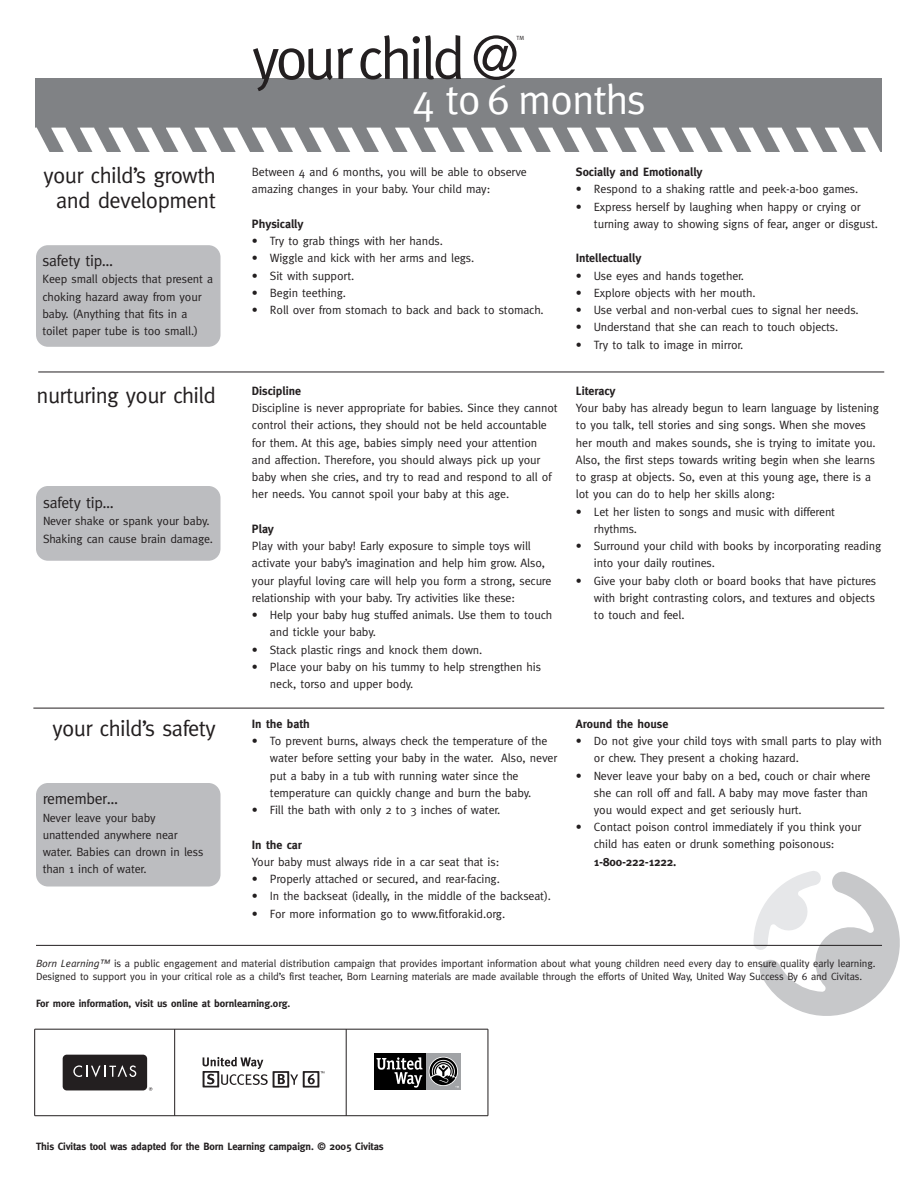
<style>
.page{position:relative;width:918px;height:1188px;background:#fff}
.page>*{position:absolute;margin:0;border:0;box-sizing:border-box;transform-origin:0 0}
.t1{font:60px "Meta";letter-spacing:-.055em;color:#231f20}
.t2{font:42px "Meta";letter-spacing:-.025em;color:#fff}
.t3{font:22.5px/25.5px "Meta";letter-spacing:-.025em;color:#231f20;text-align:center}
.t4{font:15.75px "Meta";letter-spacing:-.02em;color:#231f20}
.t5{font:12px/17.2px "Meta";letter-spacing:-.01em;color:#231f20}
.t6{font:700 12px "Meta";color:#231f20}
.t7{font:10.5px/13.5px "Meta";letter-spacing:-.01em;color:#231f20}
.t8{font:700 10.5px "Meta";letter-spacing:-.01em;color:#231f20}
.t9{font:6px "Meta";color:#231f20}
.s1{font-style:italic}
</style>
<div class="page">
<hr style="left:33px;top:708px;width:851px;height:1px;background:#231f20">
<hr style="left:38px;top:372px;width:846px;height:1px;background:#231f20">
<img style="left:36px;top:78px;width:846px;height:74px">
<div style="left:36px;top:245px;width:184px;height:102px;background:#bcbdc0;border-radius:12px"></div>
<div style="left:36px;top:486px;width:184px;height:75px;background:#bcbdc0;border-radius:12px"></div>
<div style="left:36px;top:783px;width:184px;height:104px;background:#bcbdc0;border-radius:12px"></div>
<svg style="left:753px;top:871px;width:147px;height:145px"></svg>
<hr style="left:36px;top:945px;width:846px;height:1px;background:#231f20">
<div style="left:426px;top:1053px;width:35px;height:37px;background:#a1a3a6"></div>
<div style="left:374px;top:1053px;width:52px;height:37px;background:#000"></div>
<svg style="left:430px;top:1058px;width:29px;height:30px"></svg>
<svg style="left:376px;top:1057px;width:47px;height:31px"></svg>
<div style="left:63px;top:1055px;width:84px;height:35px;background:#231f20;border-radius:4px"></div>
<svg style="left:149px;top:1087px;width:3px;height:4px"></svg>
<svg style="left:73px;top:1065px;width:63px;height:12px"></svg>
<svg style="left:203px;top:1057px;width:121px;height:31px"></svg>
<hr style="left:35px;top:1029px;width:453px;height:1px;background:#231f20">
<hr style="left:35px;top:1115px;width:453px;height:1px;background:#231f20">
<hr style="left:34px;top:1029px;width:1px;height:87px;background:#231f20">
<hr style="left:174px;top:1029px;width:1px;height:87px;background:#231f20">
<hr style="left:346px;top:1029px;width:1px;height:87px;background:#231f20">
<hr style="left:488px;top:1029px;width:1px;height:87px;background:#231f20">
<h1 class="t1" style="left:252px;top:37px;width:269px">yourchild@</h1>
<p class="t9" style="left:517px;top:36px;width:9px">TM</p>
<h2 class="t2" style="left:412px;top:84px;width:235px">4 to 6 months</h2>
<h3 class="t3" style="left:43px;top:165px;width:174px">your child’s growth and development</h3>
<p class="t5" style="left:252px;top:165px;width:276px">Between 4 and 6 months, you will be able to observe amazing changes in your baby. Your child may:</p>
<p class="t6" style="left:252px;top:219px;width:53px">Physically</p>
<p class="t5" style="left:252px;top:234px;width:193px">• Try to grab things with her hands.</p>
<p class="t5" style="left:252px;top:251px;width:224px">• Wiggle and kick with her arms and legs.</p>
<p class="t5" style="left:252px;top:268px;width:104px">• Sit with support.</p>
<p class="t5" style="left:252px;top:285px;width:96px">• Begin teething.</p>
<p class="t5" style="left:252px;top:303px;width:293px">• Roll over from stomach to back and back to stomach.</p>
<h3 class="t4" style="left:42px;top:255px;width:72px">safety tip…</h3>
<p class="t5" style="left:42px;top:272px;width:172px">Keep small objects that present a choking hazard away from your baby. (Anything that fits in a toilet paper tube is too small.)</p>
<h3 class="t3" style="left:37px;top:385px;width:181px">nurturing your child</h3>
<p class="t6" style="left:252px;top:386px;width:51px">Discipline</p>
<p class="t5" style="left:252px;top:401px;width:307px">Discipline is never appropriate for babies. Since they cannot control their actions, they should not be held accountable for them. At this age, babies simply need your attention and affection. Therefore, you should always pick up your baby when she cries, and try to read and respond to all of her needs. You cannot spoil your baby at this age.</p>
<p class="t6" style="left:252px;top:524px;width:23px">Play</p>
<p class="t5" style="left:252px;top:539px;width:301px">Play with your baby! Early exposure to simple toys will activate your baby’s imagination and help him grow. Also, your playful loving care will help you form a strong, secure relationship with your baby. Try activities like these:</p>
<p class="t5" style="left:270px;top:608px;width:284px;text-indent:-18px">• Help your baby hug stuffed animals. Use them to touch and tickle your baby.</p>
<p class="t5" style="left:252px;top:642px;width:232px">• Stack plastic rings and knock them down.</p>
<p class="t5" style="left:270px;top:659px;width:273px;text-indent:-18px">• Place your baby on his tummy to help strengthen his neck, torso and upper body.</p>
<h3 class="t4" style="left:43px;top:497px;width:72px">safety tip…</h3>
<p class="t5" style="left:43px;top:514px;width:172px">Never shake or spank your baby.<br>Shaking can cause brain damage.</p>
<h3 class="t3" style="left:53px;top:718px;width:165px">your child’s safety</h3>
<h3 class="t4" style="left:43px;top:793px;width:77px">remember…</h3>
<p class="t5" style="left:43px;top:810px;width:162px">Never leave your baby unattended anywhere near water. Babies can drown in less than 1 inch of water.</p>
<p class="t6" style="left:252px;top:719px;width:59px">In the bath</p>
<p class="t5" style="left:270px;top:734px;width:289px;text-indent:-18px">• To prevent burns, always check the temperature of the water before setting your baby in the water. Also, never put a baby in a tub with running water since the temperature can quickly change and burn the baby.</p>
<p class="t5" style="left:252px;top:803px;width:250px">• Fill the bath with only 2 to 3 inches of water.</p>
<p class="t6" style="left:252px;top:840px;width:51px">In the car</p>
<p class="t5" style="left:252px;top:854px;width:249px">Your baby must always ride in a car seat that is:</p>
<p class="t5" style="left:252px;top:872px;width:249px">• Properly attached or secured, and rear-facing.</p>
<p class="t5" style="left:252px;top:889px;width:301px">• In the backseat (ideally, in the middle of the backseat).</p>
<p class="t5" style="left:252px;top:906px;width:255px">• For more information go to www.fitforakid.org.</p>
<p class="t6" style="left:576px;top:168px;width:128px">Socially and Emotionally</p>
<p class="t5" style="left:576px;top:182px;width:284px">• Respond to a shaking rattle and peek-a-boo games.</p>
<p class="t5" style="left:594px;top:199px;width:286px;text-indent:-18px">• Express herself by laughing when happy or crying or turning away to showing signs of fear, anger or disgust.</p>
<p class="t6" style="left:576px;top:254px;width:67px">Intellectually</p>
<p class="t5" style="left:576px;top:268px;width:170px">• Use eyes and hands together.</p>
<p class="t5" style="left:576px;top:285px;width:181px">• Explore objects with her mouth.</p>
<p class="t5" style="left:576px;top:303px;width:284px">• Use verbal and non-verbal cues to signal her needs.</p>
<p class="t5" style="left:576px;top:320px;width:264px">• Understand that she can reach to touch objects.</p>
<p class="t5" style="left:576px;top:337px;width:169px">• Try to talk to image in mirror.</p>
<p class="t6" style="left:576px;top:386px;width:41px">Literacy</p>
<p class="t5" style="left:576px;top:401px;width:305px">Your baby has already begun to learn language by listening to you talk, tell stories and sing songs. When she moves her mouth and makes sounds, she is trying to imitate you.<br>Also, the first steps towards writing begin when she learns to grasp at objects. So, even at this young age, there is a lot you can do to help her skills along:</p>
<p class="t5" style="left:594px;top:504px;width:243px;text-indent:-18px">• Let her listen to songs and music with different rhythms.</p>
<p class="t5" style="left:594px;top:539px;width:289px;text-indent:-18px">• Surround your child with books by incorporating reading into your daily routines.</p>
<p class="t5" style="left:594px;top:573px;width:284px;text-align:justify;text-indent:-18px">• Give your baby cloth or board books that have pictures with bright contrasting colors, and textures and objects to touch and feel.</p>
<p class="t6" style="left:576px;top:719px;width:94px">Around the house</p>
<p class="t5" style="left:594px;top:734px;width:289px;text-indent:-18px">• Do not give your child toys with small parts to play with or chew. They present a choking hazard.</p>
<p class="t5" style="left:594px;top:768px;width:278px;text-indent:-18px">• Never leave your baby on a bed, couch or chair where she can roll off and fall. A baby may move faster than you would expect and get seriously hurt.</p>
<p class="t5" style="left:594px;top:820px;width:269px;text-indent:-18px">• Contact poison control immediately if you think your child has eaten or drunk something poisonous:</p>
<p class="t6" style="left:594px;top:857px;width:84px">1-800-222-1222.</p>
<p class="t7" style="left:36px;top:957px;width:841px"><span class="s1">Born Learning™</span> is a public engagement and material distribution campaign that provides important information about what young children need every day to ensure quality early learning.<br>Designed to support you in your critical role as a child’s first teacher, Born Learning materials are made available through the efforts of United Way, United Way Success By 6 and Civitas.</p>
<p class="t8" style="left:36px;top:1000px;width:256px">For more information, visit us online at bornlearning.org.</p>
<p class="t8" style="left:36px;top:1142px;width:349px">This Civitas tool was adapted for the Born Learning campaign. © 2005 Civitas</p>
</div>
